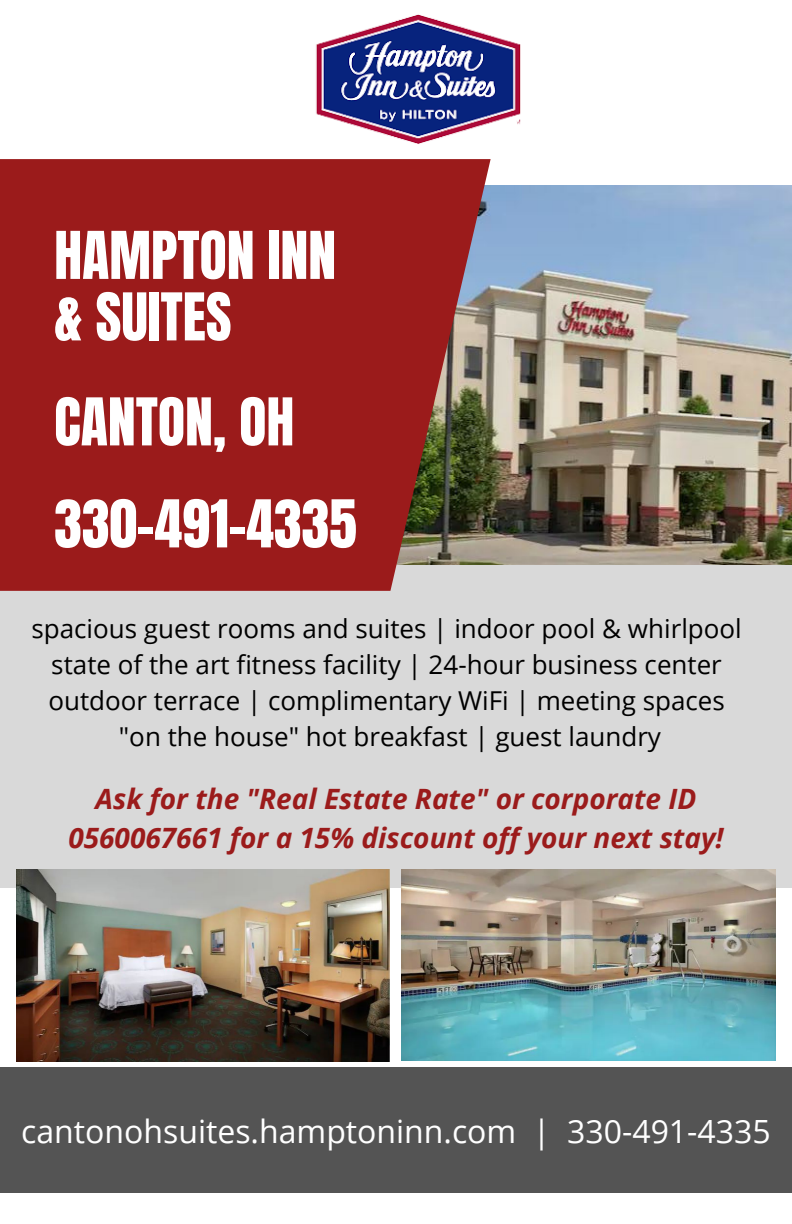
<style>
.page{position:relative;width:792px;height:1224px;background:#fff}
.page>*{position:absolute;margin:0;border:0;box-sizing:border-box;transform-origin:0 0}
.t1{font:56px "Anton";color:#fff}
.t2{font:32px "Open Sans";color:#fff}
.t3{font:italic 700 28px/39px "Open Sans";color:#9b1b1b;text-align:center}
.t4{font:26px "Open Sans";color:#000}
</style>
<div class="page">
<div style="left:0;top:535px;width:792px;height:353px;background:#d9d9d9"></div>
<img style="left:491px;top:185px;width:301px;height:380px">
<div style="left:0;top:1067px;width:792px;height:126px;background:#545454"></div>
<svg style="left:0;top:159px;width:491px;height:432px;fill:#9b1b1b"></svg>
<img style="left:16px;top:869px;width:374px;height:192px">
<img style="left:402px;top:869px;width:373px;height:192px">
<img style="left:308px;top:14px;width:219px;height:175px">
<p class="t1" style="left:54px;top:215px;width:283px">HAMPTON INN</p>
<p class="t1" style="left:54px;top:277px;width:179px">&amp; SUITES</p>
<p class="t1" style="left:54px;top:382px;width:242px">CANTON, OH</p>
<p class="t1" style="left:54px;top:484px;width:304px">330-491-4335</p>
<p class="t4" style="left:31px;top:610px;width:712px">spacious guest rooms and suites | indoor pool &amp; whirlpool</p>
<p class="t4" style="left:51px;top:646px;width:672px">state of the art fitness facility | 24-hour business center</p>
<p class="t4" style="left:48px;top:682px;width:678px">outdoor terrace | complimentary WiFi | meeting spaces</p>
<p class="t4" style="left:119px;top:718px;width:544px">"on the house" hot breakfast | guest laundry</p>
<p class="t3" style="left:68px;top:779px;width:657px">Ask for the "Real Estate Rate" or corporate ID<br>0560067661 for a 15% discount off your next stay!</p>
<p class="t2" style="left:21px;top:1108px;width:751px">cantonohsuites.hamptoninn.com | 330-491-4335</p>
</div>
